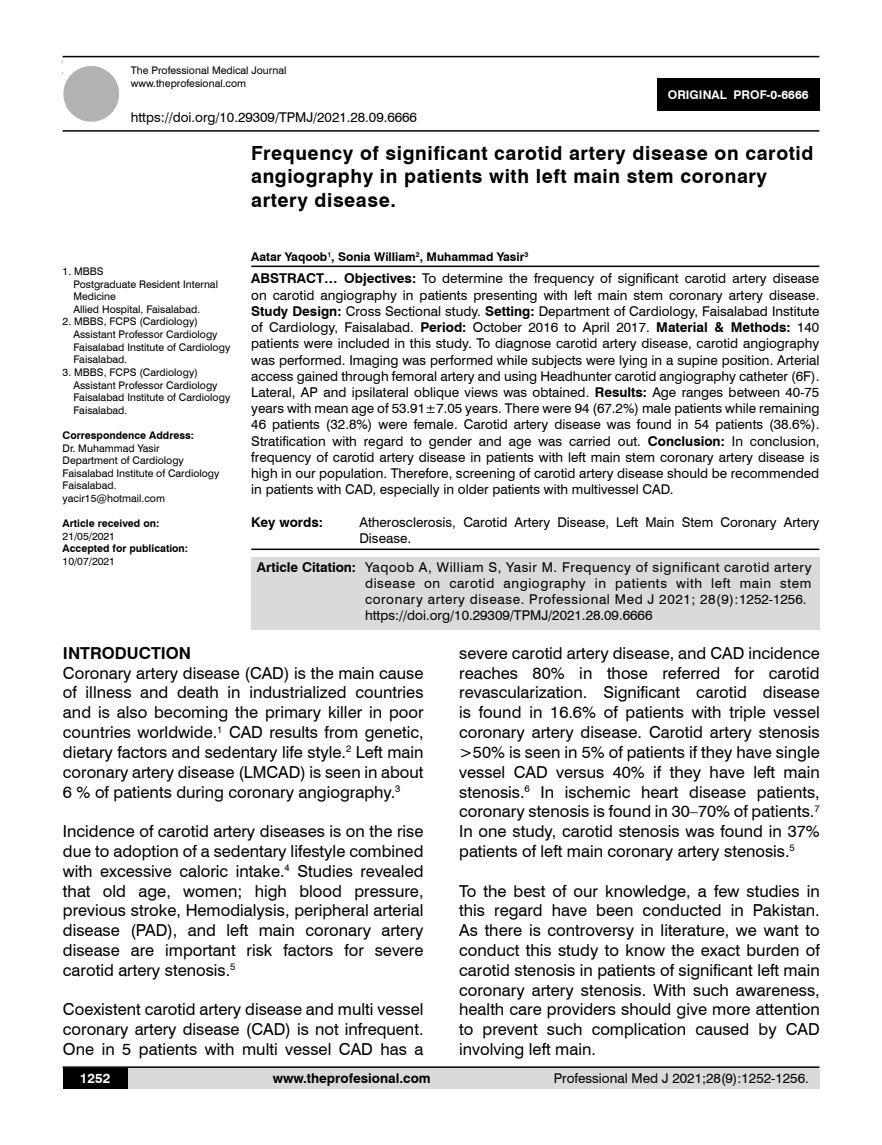
<style>
.page{position:relative;width:882px;height:1145px;background:#fff}
.page>*{position:absolute;margin:0;border:0;box-sizing:border-box;transform-origin:0 0}
.t1{font:700 19.5px/23.4px "Swiss 721 BT";letter-spacing:.03em;color:#000}
.t2{font:16.5px/19.8px "Swiss 721 BT";color:#000;text-align:justify}
.t3{font:700 16.5px "Swiss 721 BT";color:#000}
.t4{font:13.5px/16.2px "Swiss 721 BT";color:#000;text-align:justify}
.t5{font:13.5px/16.2px "Swiss 721 BT";letter-spacing:.045em;color:#000}
.t6{font:700 13.5px "Swiss 721 BT";color:#000}
.t7{font:700 13.5px "Swiss 721 BT";color:#fff}
.t8{font:700 12px "Swiss 721 BT";color:#000}
.t9{font:700 12px "Swiss 721 BT";color:#fff}
.t10{font:10.5px/12.6px "Swiss 721 BT";color:#000}
.t11{font:700 10.5px "Swiss 721 BT";color:#000}
.s1{font-weight:700}
</style>
<div class="page">
<div style="left:63px;top:1067px;width:756px;height:21px;background:#dadada"></div>
<hr style="left:63px;top:1066px;width:756px;height:2px;background:#000">
<div style="left:63px;top:1068px;width:64px;height:20px;background:#000"></div>
<hr style="left:63px;top:56px;width:756px;height:1px;background:#000">
<hr style="left:63px;top:130px;width:756px;height:2px;background:#000">
<div style="left:63px;top:66px;width:56px;height:56px;background:#b3b2b2;border-radius:50%"></div>
<div style="left:657px;top:78px;width:162px;height:33px;background:#000"></div>
<hr style="left:251px;top:265px;width:568px;height:2px;background:#000">
<hr style="left:251px;top:548px;width:568px;height:2px;background:#000">
<div style="left:251px;top:557px;width:568px;height:72px;background:#dadada"></div>
<p class="t10" style="left:131px;top:64px;width:157px">The Professional Medical Journal www.theprofesional.com</p>
<p class="t4" style="left:131px;top:108px;width:287px">https://doi.org/10.29309/TPMJ/2021.28.09.6666</p>
<p class="t9" style="left:667px;top:87px;width:142px">ORIGINAL PROF-0-6666</p>
<p class="t10" style="left:73px;top:265px;width:146px;text-indent:-11px">1. MBBS<br>Postgraduate Resident Internal<br>Medicine<br>Allied Hospital, Faisalabad.</p>
<p class="t10" style="left:73px;top:315px;width:158px;text-indent:-11px">2. MBBS, FCPS (Cardiology)<br>Assistant Professor Cardiology<br>Faisalabad Institute of Cardiology<br>Faisalabad.</p>
<p class="t10" style="left:73px;top:365px;width:158px;text-indent:-11px">3. MBBS, FCPS (Cardiology)<br>Assistant Professor Cardiology<br>Faisalabad Institute of Cardiology<br>Faisalabad.</p>
<p class="t11" style="left:63px;top:428px;width:133px">Correspondence Address:</p>
<p class="t10" style="left:63px;top:441px;width:158px">Dr. Muhammad Yasir<br>Department of Cardiology<br>Faisalabad Institute of Cardiology<br>Faisalabad. yacir15@hotmail.com</p>
<p class="t11" style="left:63px;top:516px;width:98px">Article received on:</p>
<p class="t10" style="left:63px;top:529px;width:54px">21/05/2021</p>
<p class="t11" style="left:63px;top:541px;width:127px">Accepted for publication:</p>
<p class="t10" style="left:63px;top:554px;width:54px">10/07/2021</p>
<p class="t1" style="left:251px;top:141px;width:563px">Frequency of significant carotid artery disease on carotid angiography in patients with left main stem coronary artery disease.</p>
<p class="t8" style="left:251px;top:248px;width:278px">Aatar Yaqoob<sup>1</sup>, Sonia William<sup>2</sup>, Muhammad Yasir<sup>3</sup></p>
<p class="t4" style="left:251px;top:270px;width:569px"><span class="s1">ABSTRACT… Objectives:</span> To determine the frequency of significant carotid artery disease on carotid angiography in patients presenting with left main stem coronary artery disease.<br><span class="s1">Study Design:</span> Cross Sectional study. <span class="s1">Setting:</span> Department of Cardiology, Faisalabad Institute of Cardiology, Faisalabad. <span class="s1">Period:</span> October 2016 to April 2017. <span class="s1">Material &amp; Methods:</span> 140 patients were included in this study. To diagnose carotid artery disease, carotid angiography was performed. Imaging was performed while subjects were lying in a supine position. Arterial access gained through femoral artery and using Headhunter carotid angiography catheter (6F).<br>Lateral, AP and ipsilateral oblique views was obtained. <span class="s1">Results:</span> Age ranges between 40-75 years with mean age of 53.91±7.05 years. There were 94 (67.2%) male patients while remaining 46 patients (32.8%) were female. Carotid artery disease was found in 54 patients (38.6%).<br>Stratification with regard to gender and age was carried out. <span class="s1">Conclusion:</span> In conclusion, frequency of carotid artery disease in patients with left main stem coronary artery disease is high in our population. Therefore, screening of carotid artery disease should be recommended in patients with CAD, especially in older patients with multivessel CAD.</p>
<p class="t6" style="left:251px;top:512px;width:73px">Key words:</p>
<p class="t4" style="left:359px;top:513px;width:461px">Atherosclerosis, Carotid Artery Disease, Left Main Stem Coronary Artery<br>Disease.</p>
<p class="t5" style="left:365px;top:558px;width:447px;text-indent:-108px"><span class="s1">Article Citation:</span> Yaqoob A, William S, Yasir M. Frequency of significant carotid artery disease on carotid angiography in patients with left main stem coronary artery disease. Professional Med J 2021; 28(9):1252-1256. https://doi.org/10.29309/TPMJ/2021.28.09.6666</p>
<p class="t3" style="left:63px;top:641px;width:130px">INTRODUCTION</p>
<p class="t2" style="left:63px;top:662px;width:362px">Coronary artery disease (CAD) is the main cause of illness and death in industrialized countries and is also becoming the primary killer in poor countries worldwide.<sup>1</sup> CAD results from genetic, dietary factors and sedentary life style.<sup>2</sup> Left main coronary artery disease (LMCAD) is seen in about 6 % of patients during coronary angiography.<sup>3</sup></p>
<p class="t2" style="left:63px;top:820px;width:362px">Incidence of carotid artery diseases is on the rise due to adoption of a sedentary lifestyle combined with excessive caloric intake.<sup>4</sup> Studies revealed that old age, women; high blood pressure, previous stroke, Hemodialysis, peripheral arterial disease (PAD), and left main coronary artery disease are important risk factors for severe carotid artery stenosis.<sup>5</sup></p>
<p class="t2" style="left:63px;top:999px;width:362px">Coexistent carotid artery disease and multi vessel coronary artery disease (CAD) is not infrequent.<br>One in 5 patients with multi vessel CAD has a</p>
<p class="t2" style="left:459px;top:642px;width:362px">severe carotid artery disease, and CAD incidence reaches 80% in those referred for carotid revascularization. Significant carotid disease is found in 16.6% of patients with triple vessel coronary artery disease. Carotid artery stenosis &gt;50% is seen in 5% of patients if they have single vessel CAD versus 40% if they have left main stenosis.<sup>6</sup> In ischemic heart disease patients, coronary stenosis is found in 30–70% of patients.<sup>7<br></sup>In one study, carotid stenosis was found in 37% patients of left main coronary artery stenosis.<sup>5</sup></p>
<p class="t2" style="left:459px;top:880px;width:362px">To the best of our knowledge, a few studies in this regard have been conducted in Pakistan.<br>As there is controversy in literature, we want to conduct this study to know the exact burden of carotid stenosis in patients of significant left main coronary artery stenosis. With such awareness, health care providers should give more attention to prevent such complication caused by CAD involving left main.</p>
<p class="t7" style="left:80px;top:1069px;width:32px">1252</p>
<p class="t6" style="left:273px;top:1069px;width:159px">www.theprofesional.com</p>
<p class="t4" style="left:553px;top:1069px;width:256px">Professional Med J 2021;28(9):1252-1256.</p>
</div>
